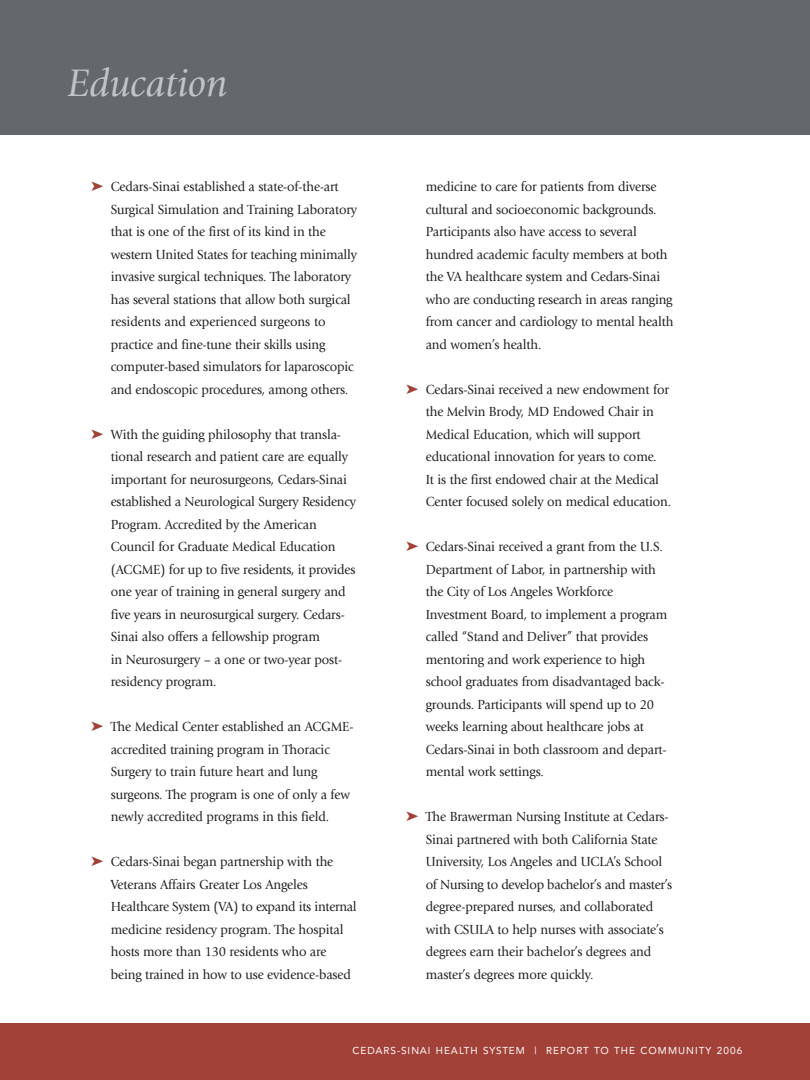
<style>
.page{position:relative;width:810px;height:1080px;background:#fff}
.page>*{position:absolute;margin:0;border:0;box-sizing:border-box;transform-origin:0 0}
.t1{font:italic 40px "Giovanni";color:#c2c3c6}
.t2{font:13.75px/22.5px "Giovanni";letter-spacing:-.01em;color:#231f20;scale:.95 1}
.t3{font:10px "Avenir";letter-spacing:.095em;color:#fff}
.s1{color:#a24138}
</style>
<div class="page">
<div style="left:0;top:1024px;width:810px;height:56px;background:#a24138"></div>
<div style="left:0;top:0;width:810px;height:135px;background:#62686b"></div>
<h1 class="t1" style="left:68px;top:67px;width:162px">Education</h1>
<p class="t2" style="left:111px;top:176px;width:261px;text-indent:-20px"><span class="s1">➤</span> Cedars-Sinai established a state-of-the-art Surgical Simulation and Training Laboratory that is one of the first of its kind in the western United States for teaching minimally invasive surgical techniques. The laboratory has several stations that allow both surgical residents and experienced surgeons to practice and fine-tune their skills using computer-based simulators for laparoscopic and endoscopic procedures, among others.</p>
<p class="t2" style="left:111px;top:424px;width:260px;text-indent:-20px"><span class="s1">➤</span> With the guiding philosophy that transla&shy;tional research and patient care are equally important for neurosurgeons, Cedars-Sinai established a Neurological Surgery Residency Program. Accredited by the American Council for Graduate Medical Education (ACGME) for up to five residents, it provides one year of training in general surgery and five years in neurosurgical surgery. Cedars-Sinai also offers a fellowship program<br>in Neurosurgery – a one or two-year post&shy;residency program.</p>
<p class="t2" style="left:111px;top:716px;width:257px;text-indent:-20px"><span class="s1">➤</span> The Medical Center established an ACGME&shy;accredited training program in Thoracic Surgery to train future heart and lung surgeons. The program is one of only a few newly accredited programs in this field.</p>
<p class="t2" style="left:111px;top:851px;width:260px;text-indent:-20px"><span class="s1">➤</span> Cedars-Sinai began partnership with the Veterans Affairs Greater Los Angeles Healthcare System (VA) to expand its internal medicine residency program. The hospital hosts more than 130 residents who are being trained in how to use evidence-based</p>
<p class="t2" style="left:426px;top:176px;width:262px">medicine to care for patients from diverse cultural and socioeconomic backgrounds.<br>Participants also have access to several hundred academic faculty members at both the VA healthcare system and Cedars-Sinai who are conducting research in areas ranging from cancer and cardiology to mental health and women’s health.</p>
<p class="t2" style="left:426px;top:379px;width:260px;text-indent:-20px"><span class="s1">➤</span> Cedars-Sinai received a new endowment for the Melvin Brody, MD Endowed Chair in Medical Education, which will support educational innovation for years to come.<br>It is the first endowed chair at the Medical Center focused solely on medical education.</p>
<p class="t2" style="left:426px;top:536px;width:256px;text-indent:-20px"><span class="s1">➤</span> Cedars-Sinai received a grant from the U.S.<br>Department of Labor, in partnership with the City of Los Angeles Workforce Investment Board, to implement a program called “Stand and Deliver” that provides mentoring and work experience to high school graduates from disadvantaged back&shy;grounds. Participants will spend up to 20 weeks learning about healthcare jobs at Cedars-Sinai in both classroom and depart&shy;mental work settings.</p>
<p class="t2" style="left:426px;top:806px;width:261px;text-indent:-20px"><span class="s1">➤</span> The Brawerman Nursing Institute at Cedars-Sinai partnered with both California State University, Los Angeles and UCLA’s School of Nursing to develop bachelor’s and master’s degree-prepared nurses, and collaborated with CSULA to help nurses with associate’s degrees earn their bachelor’s degrees and master’s degrees more quickly.</p>
<p class="t3" style="left:352px;top:1046px;width:392px">CEDARS-SINAI HEALTH SYSTEM | REPORT TO THE COMMUNITY 2006</p>
</div>
